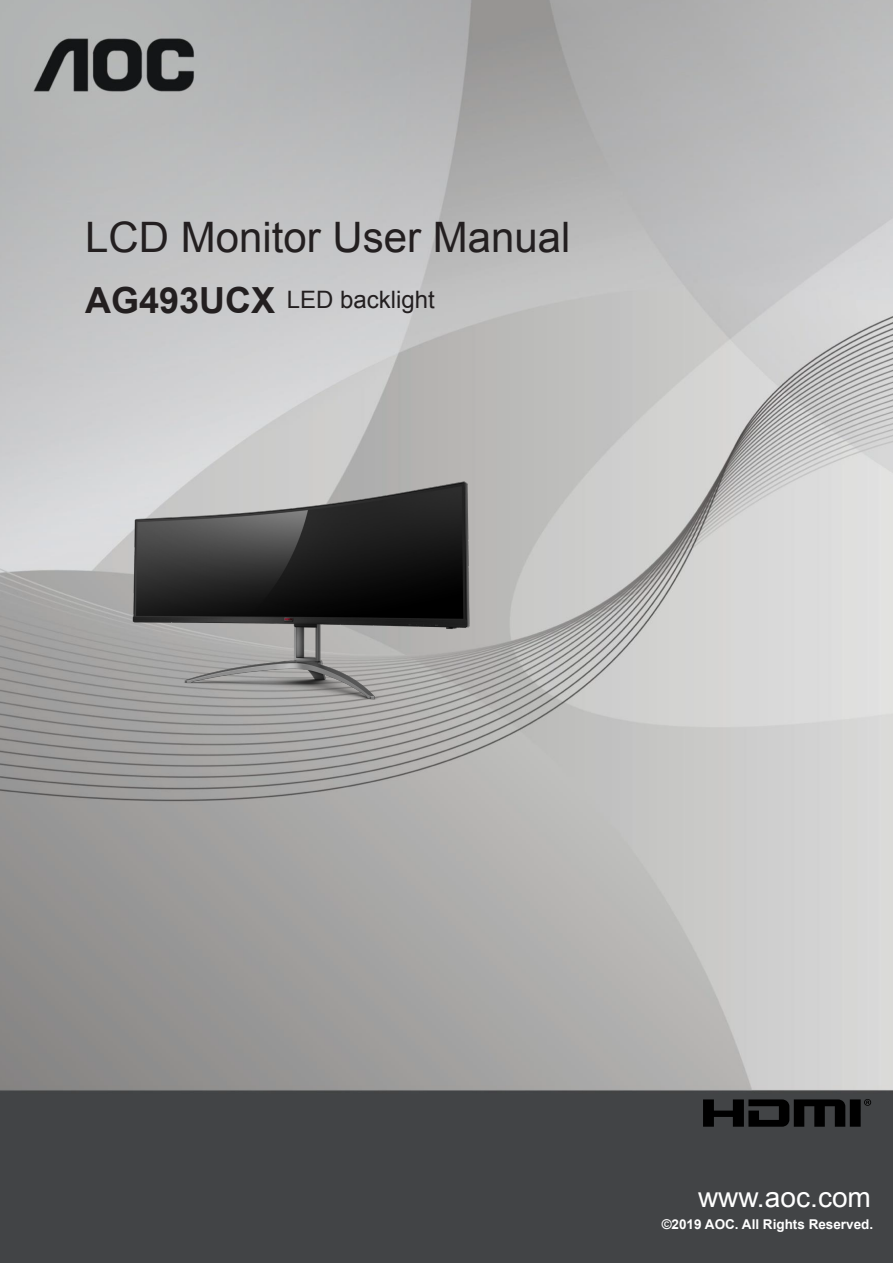
<style>
.page{position:relative;width:893px;height:1263px;background:#fff}
.page>*{position:absolute;margin:0;border:0;box-sizing:border-box;transform-origin:0 0}
.正文_text-1{font:42px "Arial";color:#231f20}
.t1{font:27.6px "Arial";color:#fff}
.正文_text-1-2{font:24px "Arial";color:#231f20}
.正文_text-1-3{font:700 13.5px "Arial";color:#fff}
.s1{font-weight:700;font-size:36px}
</style>
<div class="page">
<img style="left:0;top:0;width:893px;height:1263px">
<svg style="left:703px;top:1099px;width:168px;height:28px;background:#1a1b1c"></svg>
<img style="left:108px;top:399px;width:385px;height:385px">
<p class="正文_text-1" style="left:85px;top:210px;width:487px">LCD Monitor User Manual</p>
<p class="正文_text-1-2" style="left:85px;top:284px;width:351px"><span class="s1">AG493UCX</span> LED backlight</p>
<p class="t1" style="left:698px;top:1179px;width:174px">www.aoc.com</p>
<p class="正文_text-1-3" style="left:662px;top:1215px;width:213px">©2019 AOC. All Rights Reserved.</p>
</div>
